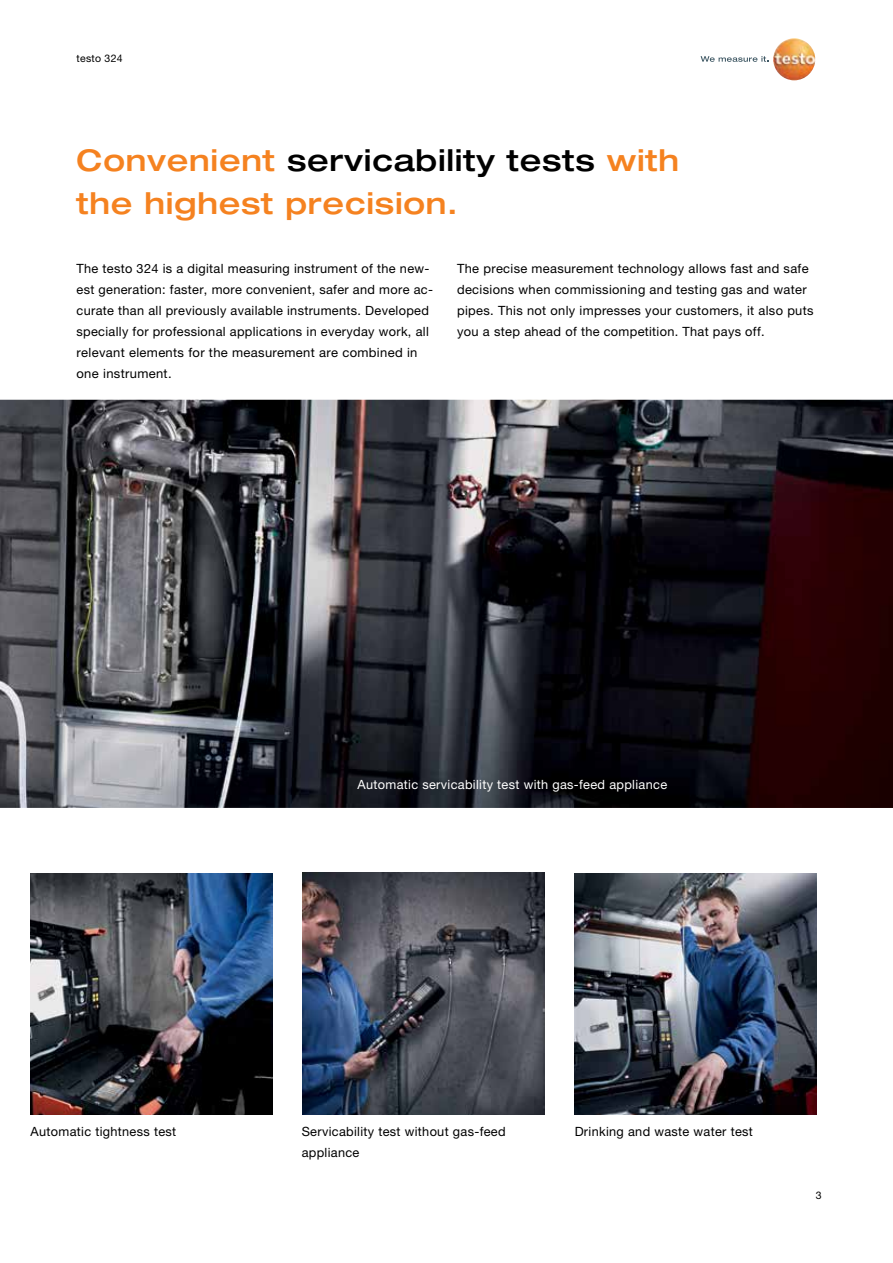
<style>
.page{position:relative;width:893px;height:1263px;background:#fff}
.page>*{position:absolute;margin:0;border:0;box-sizing:border-box;transform-origin:0 0}
.t1{font:500 expanded 30px/43.2px "Helvetica Neue LTW1 G";letter-spacing:.025em;color:#f58220}
.t2{font:12.75px/21px "Helvetica Neue LTW1 G";letter-spacing:.025em;color:#000}
.t3{font:12.75px "Helvetica Neue LTW1 G";letter-spacing:.025em;color:#fff}
.t4{font:10.5px "Helvetica Neue LTW1 G";letter-spacing:.025em;color:#000}
.s1{color:#000}
</style>
<div class="page">
<img style="left:0;top:400px;width:893px;height:408px">
<img style="left:575px;top:873px;width:241px;height:242px">
<img style="left:31px;top:873px;width:241px;height:242px">
<img style="left:303px;top:873px;width:241px;height:242px">
<img style="left:773px;top:38px;width:42px;height:42px;border-radius:21px">
<svg style="left:701px;top:56px;width:67px;height:6px"></svg>
<p class="t4" style="left:77px;top:51px;width:48px">testo 324</p>
<h1 class="t1" style="left:77px;top:138px;width:604px">Convenient <span class="s1">servicability tests</span> with the highest precision.</h1>
<p class="t2" style="left:77px;top:258px;width:358px">The testo 324 is a digital measuring instrument of the new&shy;est generation: faster, more convenient, safer and more ac&shy;curate than all previously available instruments. Developed specially for professional applications in everyday work, all relevant elements for the measurement are combined in one instrument.</p>
<p class="t2" style="left:457px;top:258px;width:358px">The precise measurement technology allows fast and safe decisions when commissioning and testing gas and water pipes. This not only impresses your customers, it also puts you a step ahead of the competition. That pays off.</p>
<p class="t3" style="left:358px;top:776px;width:311px">Automatic servicability test with gas-feed appliance</p>
<p class="t2" style="left:31px;top:1120px;width:147px">Automatic tightness test</p>
<p class="t2" style="left:302px;top:1120px;width:205px">Servicability test without gas-feed appliance</p>
<p class="t2" style="left:575px;top:1120px;width:180px">Drinking and waste water test</p>
<p class="t4" style="left:816px;top:1188px;width:7px">3</p>
</div>
